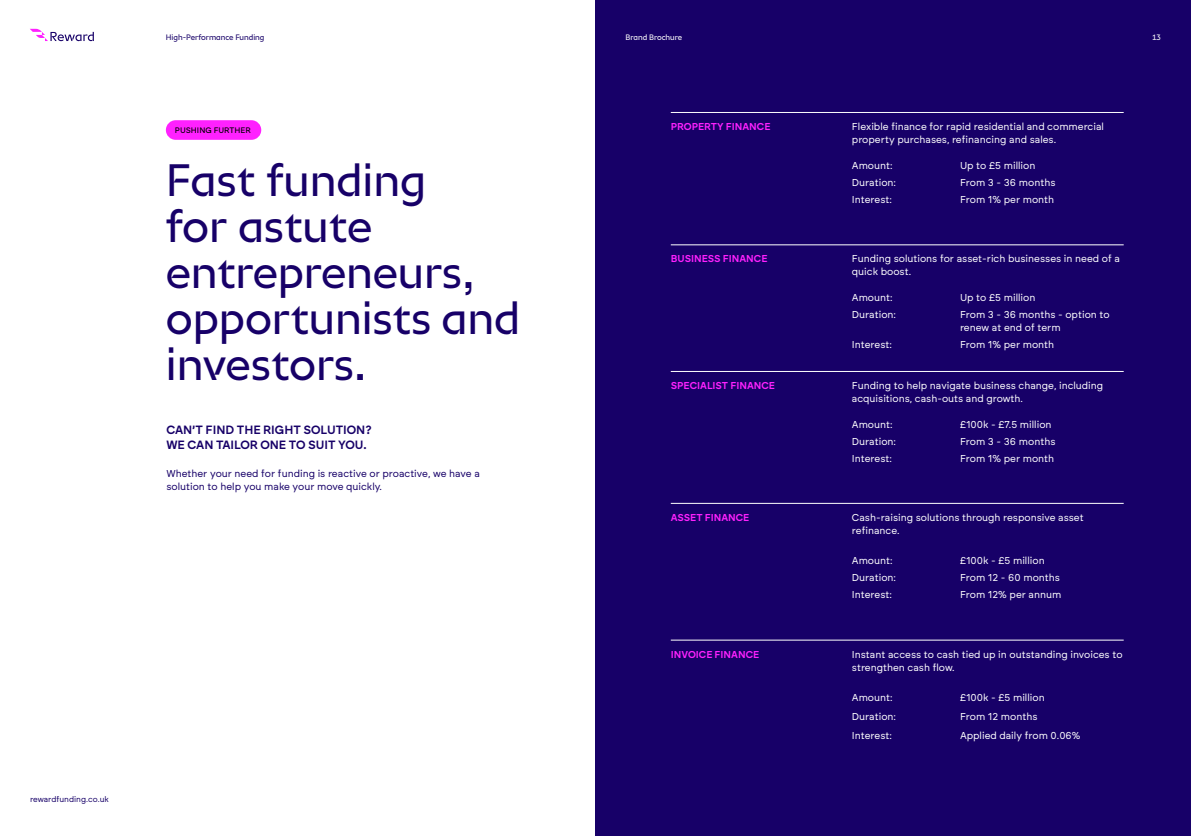
<style>
.page{position:relative;width:1191px;height:836px;background:#fff}
.page>*{position:absolute;margin:0;border:0;box-sizing:border-box;transform-origin:0 0}
.t1{font:46px/46px "F37 Incise";letter-spacing:-.005em;color:#170068}
.t2{font:600 12px/15px "Brockmann";color:#170068}
.t3{font:10px/13px "Brockmann";color:#fff}
.t4{font:10px/13px "Brockmann";color:#170068}
.t5{font:600 10px "Brockmann";color:#ff21ff}
.t6{font:8px "F37 Incise";color:#170068}
.t7{font:8px "Brockmann";color:#170068}
.t8{font:8px "F37 Incise";letter-spacing:-.005em;color:#fff}
.t9{font:500 8px "Brockmann";color:#000}
</style>
<div class="page">
<div style="left:595px;top:0;width:596px;height:836px;background:#170068"></div>
<hr style="left:671px;top:112px;width:452px;height:1px;background:#fff">
<hr style="left:671px;top:245px;width:452px;height:1px;background:#fff">
<hr style="left:671px;top:371px;width:452px;height:1px;background:#fff">
<hr style="left:671px;top:503px;width:452px;height:1px;background:#fff">
<hr style="left:671px;top:640px;width:452px;height:1px;background:#fff">
<svg style="left:30px;top:29px;width:64px;height:12px"></svg>
<div style="left:166px;top:120px;width:95px;height:20px;background:#ff21ff;border-radius:10px"></div>
<p class="t7" style="left:30px;top:795px;width:80px">rewardfunding.co.uk</p>
<p class="t6" style="left:166px;top:31px;width:100px">High-Performance Funding</p>
<p class="t8" style="left:625px;top:31px;width:58px">Brand Brochure</p>
<p class="t8" style="left:1152px;top:31px;width:10px">13</p>
<p class="t9" style="left:175px;top:125px;width:77px">PUSHING FURTHER</p>
<h1 class="t1" style="left:166px;top:155px;width:356px">Fast funding<br>for astute entrepreneurs, opportunists and investors.</h1>
<p class="t2" style="left:166px;top:422px;width:207px">CAN’T FIND THE RIGHT SOLUTION?<br>WE CAN TAILOR ONE TO SUIT YOU.</p>
<p class="t4" style="left:166px;top:467px;width:315px">Whether your need for funding is reactive or proactive, we have a solution to help you make your move quickly.</p>
<p class="t5" style="left:671px;top:120px;width:101px">PROPERTY FINANCE</p>
<p class="t3" style="left:852px;top:120px;width:254px">Flexible finance for rapid residential and commercial property purchases, refinancing and sales.</p>
<p class="t3" style="left:852px;top:159px;width:42px">Amount:</p>
<p class="t3" style="left:960px;top:159px;width:77px">Up to £5 million</p>
<p class="t3" style="left:852px;top:176px;width:46px">Duration:</p>
<p class="t3" style="left:960px;top:176px;width:97px">From 3 - 36 months</p>
<p class="t3" style="left:852px;top:193px;width:41px">Interest:</p>
<p class="t3" style="left:960px;top:193px;width:96px">From 1% per month</p>
<p class="t5" style="left:671px;top:253px;width:98px">BUSINESS FINANCE</p>
<p class="t5" style="left:671px;top:379px;width:106px">SPECIALIST FINANCE</p>
<p class="t3" style="left:852px;top:252px;width:269px">Funding solutions for asset-rich businesses in need of a quick boost.</p>
<p class="t3" style="left:852px;top:291px;width:42px">Amount:</p>
<p class="t3" style="left:960px;top:291px;width:77px">Up to £5 million</p>
<p class="t3" style="left:852px;top:308px;width:46px">Duration:</p>
<p class="t3" style="left:960px;top:308px;width:151px">From 3 - 36 months - option to renew at end of term</p>
<p class="t3" style="left:852px;top:338px;width:41px">Interest:</p>
<p class="t3" style="left:960px;top:338px;width:96px">From 1% per month</p>
<p class="t3" style="left:852px;top:379px;width:253px">Funding to help navigate business change, including acquisitions, cash-outs and growth.</p>
<p class="t3" style="left:852px;top:418px;width:42px">Amount:</p>
<p class="t3" style="left:960px;top:418px;width:93px">£100k - £7.5 million</p>
<p class="t3" style="left:852px;top:435px;width:46px">Duration:</p>
<p class="t3" style="left:960px;top:435px;width:97px">From 3 - 36 months</p>
<p class="t3" style="left:852px;top:452px;width:41px">Interest:</p>
<p class="t3" style="left:960px;top:452px;width:96px">From 1% per month</p>
<p class="t5" style="left:671px;top:511px;width:80px">ASSET FINANCE</p>
<p class="t3" style="left:852px;top:511px;width:233px">Cash-raising solutions through responsive asset refinance.</p>
<p class="t3" style="left:852px;top:554px;width:42px">Amount:</p>
<p class="t3" style="left:960px;top:554px;width:86px">£100k - £5 million</p>
<p class="t3" style="left:852px;top:571px;width:46px">Duration:</p>
<p class="t3" style="left:960px;top:571px;width:101px">From 12 - 60 months</p>
<p class="t3" style="left:852px;top:588px;width:41px">Interest:</p>
<p class="t3" style="left:960px;top:588px;width:103px">From 12% per annum</p>
<p class="t5" style="left:671px;top:648px;width:90px">INVOICE FINANCE</p>
<p class="t3" style="left:852px;top:647px;width:272px">Instant access to cash tied up in outstanding invoices to strengthen cash flow.</p>
<p class="t3" style="left:852px;top:690px;width:42px">Amount:</p>
<p class="t3" style="left:960px;top:690px;width:86px">£100k - £5 million</p>
<p class="t3" style="left:852px;top:709px;width:46px">Duration:</p>
<p class="t3" style="left:960px;top:709px;width:79px">From 12 months</p>
<p class="t3" style="left:852px;top:728px;width:41px">Interest:</p>
<p class="t3" style="left:960px;top:728px;width:122px">Applied daily from 0.06%</p>
</div>
